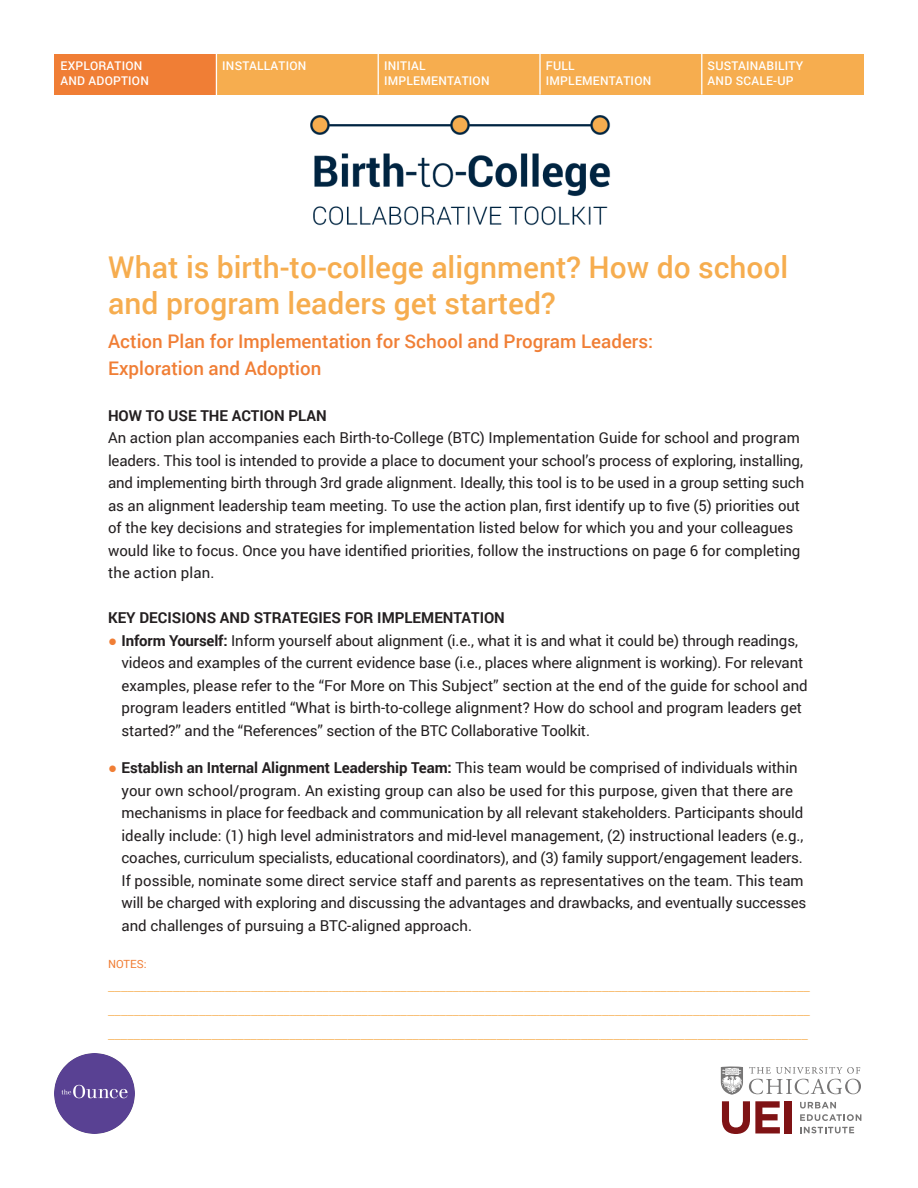
<style>
.page{position:relative;width:918px;height:1188px;background:#fff}
.page>*{position:absolute;margin:0;border:0;box-sizing:border-box;transform-origin:0 0}
.t1{font:500 30px/36px "Roboto";color:#f6ad4f}
.t2{font:500 18.75px "Roboto";color:#f07e35}
.t3{font:15px/22.5px "Roboto";letter-spacing:-.005em;color:#231f20}
.t4{font:300 15px "Roboto";color:#f6ad4f}
.t5{font:700 15px "Roboto";color:#231f20}
.t6{font:500 12px "Roboto";letter-spacing:.02em;color:#fff}
.t7{font:11.25px "Roboto";color:#f07e35}
.s1{font-family:"Times New Roman";color:#f07e35}
.s2{font-weight:700}
</style>
<div class="page">
<div style="left:785px;top:1101px;width:7px;height:32px;background:#7f1315"></div>
<svg style="left:722px;top:1101px;width:58px;height:33px"></svg>
<svg style="left:800px;top:1127px;width:54px;height:6px"></svg>
<svg style="left:800px;top:1102px;width:61px;height:19px"></svg>
<svg style="left:721px;top:1066px;width:140px;height:29px"></svg>
<div style="left:54px;top:54px;width:163px;height:40px;background:#f07e35"></div>
<div style="left:216px;top:54px;width:163px;height:40px;background:#f6ad4f"></div>
<div style="left:378px;top:54px;width:162px;height:40px;background:#f6ad4f"></div>
<div style="left:539px;top:54px;width:163px;height:40px;background:#f6ad4f"></div>
<div style="left:701px;top:54px;width:163px;height:40px;background:#f6ad4f"></div>
<hr style="left:216px;top:54px;width:1px;height:44px;background:#fff">
<hr style="left:378px;top:54px;width:1px;height:41px;background:#fff">
<img style="left:54px;top:1053px;width:81px;height:81px;border-radius:40px">
<img style="left:310px;top:115px;width:301px;height:111px">
<hr style="left:539px;top:54px;width:2px;height:41px;background:#fff">
<hr style="left:701px;top:54px;width:1px;height:41px;background:#fff">
<p class="t6" style="left:60px;top:57px;width:83px">EXPLORATION</p>
<p class="t6" style="left:60px;top:72px;width:90px">AND ADOPTION</p>
<p class="t6" style="left:222px;top:57px;width:86px">INSTALLATION</p>
<p class="t6" style="left:384px;top:57px;width:43px">INITIAL</p>
<p class="t6" style="left:384px;top:72px;width:107px">IMPLEMENTATION</p>
<p class="t6" style="left:546px;top:57px;width:30px">FULL</p>
<p class="t6" style="left:546px;top:72px;width:107px">IMPLEMENTATION</p>
<p class="t6" style="left:708px;top:57px;width:97px">SUSTAINABILITY</p>
<p class="t6" style="left:708px;top:72px;width:88px">AND SCALE-UP</p>
<p class="t1" style="left:108px;top:248px;width:681px">What is birth-to-college alignment? How do school and program leaders get started?</p>
<p class="t2" style="left:108px;top:329px;width:546px">Action Plan for Implementation for School and Program Leaders:</p>
<p class="t2" style="left:108px;top:355px;width:215px">Exploration and Adoption</p>
<p class="t5" style="left:108px;top:405px;width:220px">HOW TO USE THE ACTION PLAN</p>
<p class="t3" style="left:108px;top:426px;width:698px">An action plan accompanies each Birth-to-College (BTC) Implementation Guide for school and program leaders. This tool is intended to provide a place to document your school’s process of exploring, installing, and implementing birth through 3rd grade alignment. Ideally, this tool is to be used in a group setting such as an alignment leadership team meeting. To use the action plan, first identify up to five (5) priorities out</p>
<p class="t3" style="left:108px;top:516px;width:694px">of the key decisions and strategies for implementation listed below for which you and your colleagues would like to focus. Once you have identified priorities, follow the instructions on page 6 for completing the action plan.</p>
<p class="t5" style="left:108px;top:607px;width:398px">KEY DECISIONS AND STRATEGIES FOR IMPLEMENTATION</p>
<p class="t3" style="left:122px;top:629px;width:688px;text-indent:-14px"><span class="s1">●</span> <span class="s2">Inform Yourself:</span> Inform yourself about alignment (i.e., what it is and what it could be) through readings, videos and examples of the current evidence base (i.e., places where alignment is working). For relevant examples, please refer to the “For More on This Subject” section at the end of the guide for school and program leaders entitled “What is birth-to-college alignment? How do school and program leaders get started?” and the “References” section of the BTC Collaborative Toolkit.</p>
<p class="t3" style="left:122px;top:756px;width:686px;text-indent:-14px"><span class="s1">●</span> <span class="s2">Establish an Internal Alignment Leadership Team:</span> This team would be comprised of individuals within your own school/program. An existing group can also be used for this purpose, given that there are mechanisms in place for feedback and communication by all relevant stakeholders. Participants should ideally include: (1) high level administrators and mid-level management, (2) instructional leaders (e.g., coaches, curriculum specialists, educational coordinators), and (3) family support/engagement leaders.<br>If possible, nominate some direct service staff and parents as representatives on the team. This team will be charged with exploring and discussing the advantages and drawbacks, and eventually successes and challenges of pursuing a BTC-aligned approach.</p>
<p class="t7" style="left:108px;top:956px;width:40px">NOTES:</p>
<p class="t4" style="left:108px;top:975px;width:704px">____________________________________________________________________________________________________________</p>
<p class="t4" style="left:108px;top:999px;width:704px">____________________________________________________________________________________________________________</p>
<p class="t4" style="left:108px;top:1024px;width:701px">____________________________________________________________________________________________________________</p>
</div>
